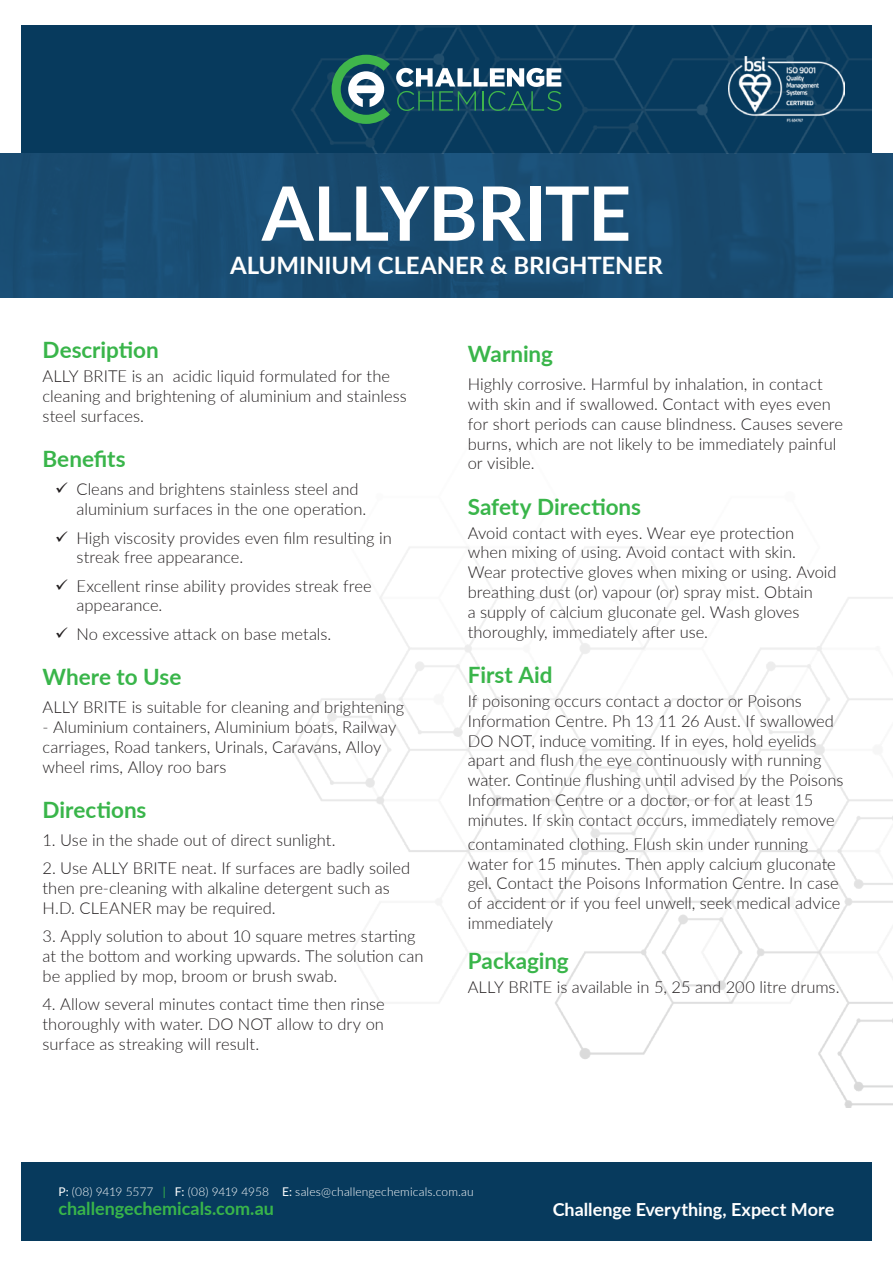
<style>
.page{position:relative;width:893px;height:1263px;background:#fff}
.page>*{position:absolute;margin:0;border:0;box-sizing:border-box;transform-origin:0 0}
.t1{font:700 75px "Lato";letter-spacing:-.015em;color:#fff}
.t2{font:700 24px "Lato";color:#fff}
.t3{font:700 22.5px "Lato";color:#39b54a}
.t4{font:700 18px "Lato";color:#fff}
.t5{font:700 18px "Lato";color:#39b54a}
.t6{font:300 16.5px/19.8px "Lato";color:#231f20}
.t7{font:300 12px "Lato";letter-spacing:.01em;color:#fff}
.s1{font-weight:400}
.s2{font-weight:400;color:#39b54a}
</style>
<div class="page">
<div style="left:0;top:153px;width:893px;height:145px;background:#194c71"></div>
<img style="left:292px;top:547px;width:601px;height:560px">
<div style="left:21px;top:1162px;width:851px;height:78px;background:#073a5d"></div>
<div style="left:21px;top:26px;width:851px;height:127px;background:#073a5d"></div>
<img style="left:292px;top:26px;width:580px;height:127px">
<svg style="left:332px;top:55px;width:58px;height:69px"></svg>
<svg style="left:396px;top:68px;width:165px;height:43px"></svg>
<img style="left:728px;top:56px;width:117px;height:67px">
<h1 class="t1" style="left:262px;top:158px;width:371px">ALLYBRITE</h1>
<h2 class="t2" style="left:230px;top:248px;width:434px">ALUMINIUM CLEANER &amp; BRIGHTENER</h2>
<h3 class="t3" style="left:43px;top:334px;width:118px">Description</h3>
<p class="t6" style="left:43px;top:366px;width:366px">ALLY BRITE is an acidic liquid formulated for the cleaning and brightening of aluminium and stainless steel surfaces.</p>
<h3 class="t3" style="left:43px;top:442px;width:85px">Benefits</h3>
<p class="t6" style="left:77px;top:479px;width:291px">Cleans and brightens stainless steel and aluminium surfaces in the one operation.</p>
<p class="t6" style="left:77px;top:527px;width:317px">High viscosity provides even film resulting in streak free appearance.</p>
<p class="t6" style="left:76px;top:575px;width:297px">Excellent rinse ability provides streak free appearance.</p>
<p class="t6" style="left:76px;top:623px;width:256px">No excessive attack on base metals.</p>
<h3 class="t3" style="left:43px;top:660px;width:140px">Where to Use</h3>
<p class="t6" style="left:43px;top:697px;width:363px">ALLY BRITE is suitable for cleaning and brightening</p>
<p class="t6" style="left:43px;top:717px;width:355px">- Aluminium containers, Aluminium boats, Railway carriages, Road tankers, Urinals, Caravans, Alloy wheel rims, Alloy roo bars</p>
<h3 class="t3" style="left:43px;top:793px;width:106px">Directions</h3>
<p class="t6" style="left:43px;top:830px;width:294px">1. Use in the shade out of direct sunlight.</p>
<p class="t6" style="left:43px;top:858px;width:369px">2. Use ALLY BRITE neat. If surfaces are badly soiled then pre-cleaning with alkaline detergent such as<br>H.D. CLEANER may be required.</p>
<p class="t6" style="left:43px;top:926px;width:382px">3. Apply solution to about 10 square metres starting at the bottom and working upwards. The solution can be applied by mop, broom or brush swab.</p>
<p class="t6" style="left:43px;top:994px;width:344px;text-align:justify">4. Allow several minutes contact time then rinse thoroughly with water. DO NOT allow to dry on surface as streaking will result.</p>
<h3 class="t3" style="left:468px;top:337px;width:87px">Warning</h3>
<p class="t6" style="left:468px;top:374px;width:377px">Highly corrosive. Harmful by inhalation, in contact with skin and if swallowed. Contact with eyes even for short periods can cause blindness. Causes severe burns, which are not likely to be immediately painful or visible.</p>
<h3 class="t3" style="left:468px;top:490px;width:175px">Safety Directions</h3>
<p class="t6" style="left:468px;top:522px;width:370px">Avoid contact with eyes. Wear eye protection when mixing of using. Avoid contact with skin.<br>Wear protective gloves when mixing or using. Avoid breathing dust (or) vapour (or) spray mist. Obtain<br>a supply of calcium gluconate gel. Wash gloves thoroughly, immediately after use.</p>
<h3 class="t3" style="left:468px;top:658px;width:86px">First Aid</h3>
<p class="t6" style="left:468px;top:690px;width:377px">If poisoning occurs contact a doctor or Poisons Information Centre. Ph 13 11 26 Aust. If swallowed DO NOT, induce vomiting. If in eyes, hold eyelids apart and flush the eye continuously with running water. Continue flushing until advised by the Poisons Information Centre or a doctor, or for at least 15 minutes. If skin contact occurs, immediately remove</p>
<p class="t6" style="left:468px;top:833px;width:374px">contaminated clothing. Flush skin under running water for 15 minutes. Then apply calcium gluconate gel. Contact the Poisons Information Centre. In case of accident or if you feel unwell, seek medical advice immediately</p>
<h3 class="t3" style="left:468px;top:944px;width:103px">Packaging</h3>
<p class="t6" style="left:468px;top:976px;width:373px">ALLY BRITE is available in 5, 25 and 200 litre drums.</p>
<p class="t7" style="left:58px;top:1183px;width:417px"><span class="s1">P:</span> (08) 9419 5577 <span class="s2">|</span> <span class="s1">F:</span> (08) 9419 4958 <span class="s1">E:</span> sales@challengechemicals.com.au</p>
<p class="t5" style="left:58px;top:1195px;width:217px">challengechemicals.com.au</p>
<p class="t4" style="left:553px;top:1196px;width:283px">Challenge Everything, Expect More</p>
</div>
